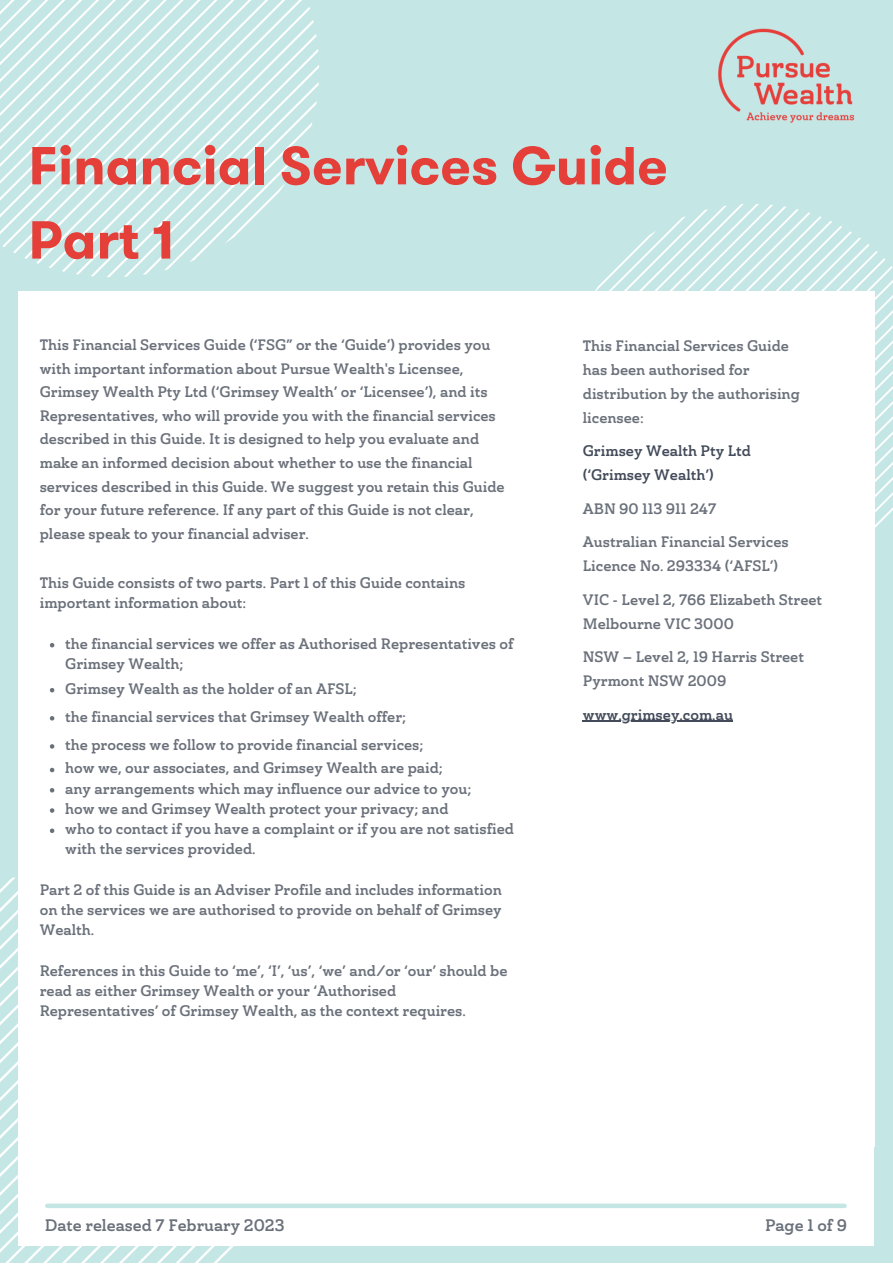
<style>
.page{position:relative;width:893px;height:1264px;background:#fff}
.page>*{position:absolute;margin:0;border:0;box-sizing:border-box;transform-origin:0 0}
.t1{font:700 53.4px/74.2px "GT Walsheim";color:#e53f3a}
.t2{font:16.5px "Ainslie Slab Nor Dem";color:#6b717b}
.t3{font:15px/20.2px "Ainslie Slab Nor Dem";color:#6b717b}
.t4{font:15px/24px "Ainslie Slab Nor Dem";color:#434b5a}
</style>
<div class="page">
<div style="left:0;top:0;width:892px;height:1262px;background:#c4e7e6"></div>
<svg style="left:0;top:0;width:319px;height:277px"></svg>
<svg style="left:595px;top:204px;width:297px;height:372px"></svg>
<svg style="left:0;top:877px;width:280px;height:385px"></svg>
<div style="left:18px;top:390px;width:855px;height:855px;background:#fff"></div>
<div style="left:19px;top:291px;width:855px;height:855px;background:#fff"></div>
<img style="left:718px;top:28px;width:137px;height:95px">
<hr style="left:583px;top:720px;width:150px;height:2px;background:#434b5a">
<svg style="left:50px;top:643px;width:4px;height:4px"></svg>
<svg style="left:50px;top:688px;width:4px;height:4px"></svg>
<svg style="left:50px;top:716px;width:4px;height:4px"></svg>
<svg style="left:50px;top:744px;width:4px;height:4px"></svg>
<svg style="left:50px;top:767px;width:4px;height:5px"></svg>
<svg style="left:50px;top:788px;width:4px;height:4px"></svg>
<svg style="left:50px;top:808px;width:4px;height:4px"></svg>
<svg style="left:50px;top:828px;width:4px;height:5px"></svg>
<div style="left:47px;top:1203px;width:797px;height:5px;background:#c4e7e6"></div>
<h1 class="t1" style="left:29px;top:134px;width:640px">Financial Services Guide<br>Part 1</h1>
<p class="t3" style="left:40px;top:333px;width:466px;line-height:23.5px">This Financial Services Guide (‘FSG” or the ‘Guide’) provides you with important information about Pursue Wealth's Licensee, Grimsey Wealth Pty Ltd (‘Grimsey Wealth’ or ‘Licensee’), and its Representatives, who will provide you with the financial services described in this Guide. It is designed to help you evaluate and make an informed decision about whether to use the financial services described in this Guide. We suggest you retain this Guide for your future reference. If any part of this Guide is not clear, please speak to your financial adviser.</p>
<p class="t3" style="left:583px;top:333px;width:218px;line-height:24px">This Financial Services Guide has been authorised for distribution by the authorising licensee:</p>
<p class="t4" style="left:583px;top:439px;width:169px">Grimsey Wealth Pty Ltd (‘Grimsey Wealth’)</p>
<p class="t3" style="left:583px;top:498px;width:135px">ABN 90 113 911 247</p>
<p class="t3" style="left:583px;top:530px;width:207px;line-height:24px">Australian Financial Services<br>Licence No. 293334 (‘AFSL’)</p>
<p class="t3" style="left:583px;top:587px;width:241px;line-height:24px">VIC - Level 2, 766 Elizabeth Street<br>Melbourne VIC 3000</p>
<p class="t3" style="left:583px;top:645px;width:223px;line-height:24px">NSW – Level 2, 19 Harris Street<br>Pyrmont NSW 2009</p>
<p class="t4" style="left:583px;top:702px;width:152px">www.grimsey.com.au</p>
<p class="t3" style="left:40px;top:572px;width:427px">This Guide consists of two parts. Part 1 of this Guide contains important information about:</p>
<p class="t3" style="left:65px;top:633px;width:450px">the financial services we offer as Authorised Representatives of<br>Grimsey Wealth;</p>
<p class="t3" style="left:65px;top:674px;width:360px;line-height:28px">Grimsey Wealth as the holder of an AFSL;<br>the financial services that Grimsey Wealth offer; the process we follow to provide financial services;</p>
<p class="t3" style="left:65px;top:758px;width:450px">how we, our associates, and Grimsey Wealth are paid;<br>any arrangements which may influence our advice to you;<br>how we and Grimsey Wealth protect your privacy; and<br>who to contact if you have a complaint or if you are not satisfied with the services provided.</p>
<p class="t3" style="left:40px;top:879px;width:463px;text-align:justify">Part 2 of this Guide is an Adviser Profile and includes information on the services we are authorised to provide on behalf of Grimsey Wealth.</p>
<p class="t3" style="left:40px;top:960px;width:469px">References in this Guide to ‘me’, ‘I’, ‘us’, ‘we’ and/or ‘our’ should be read as either Grimsey Wealth or your ‘Authorised<br>Representatives’ of Grimsey Wealth, as the context requires.</p>
<p class="t2" style="left:45px;top:1215px;width:241px">Date released 7 February 2023</p>
<p class="t2" style="left:765px;top:1215px;width:83px">Page 1 of 9</p>
</div>
